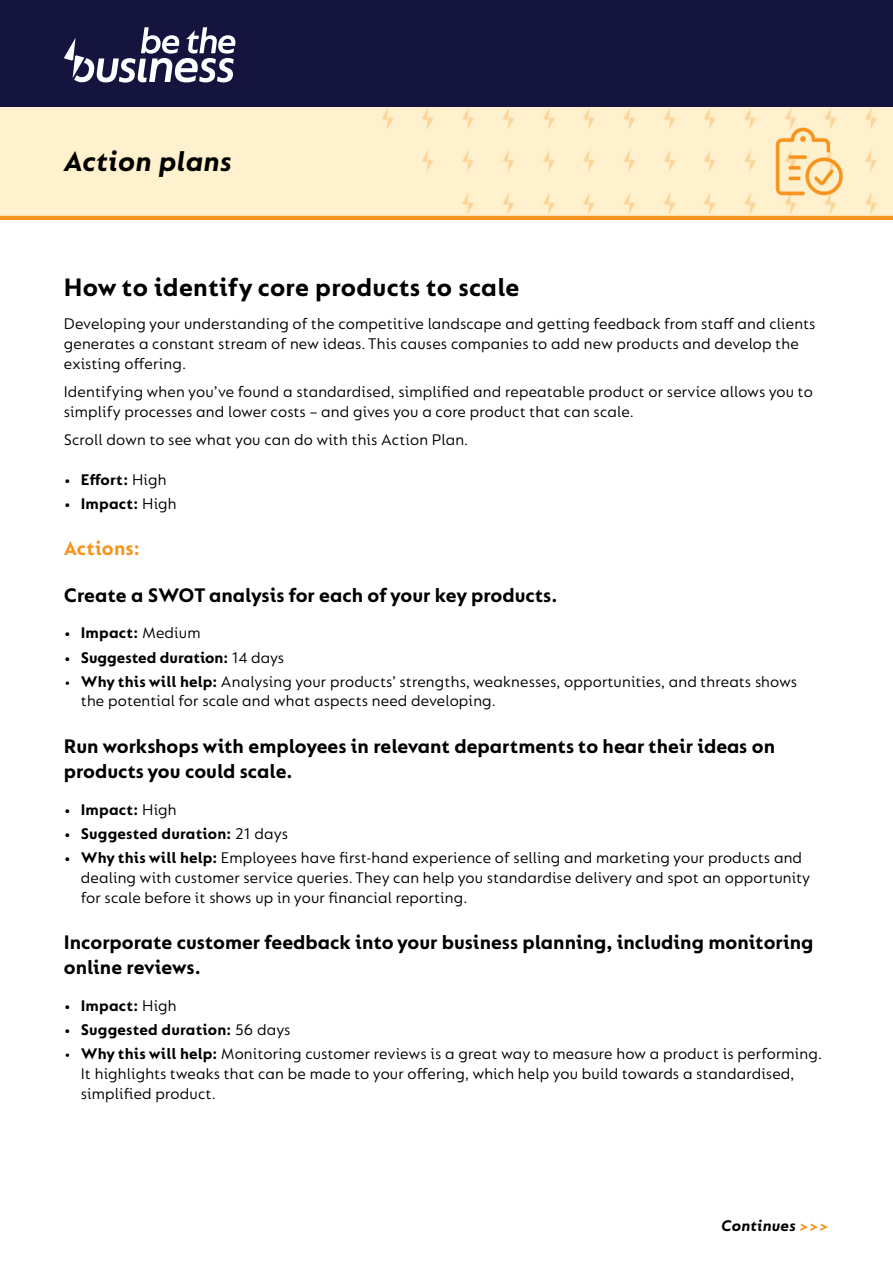
<style>
.page{position:relative;width:893px;height:1263px;background:#fff}
.page>*{position:absolute;margin:0;border:0;box-sizing:border-box;transform-origin:0 0}
.t1{font:italic 700 30px "FS Lucas";letter-spacing:.01em;color:#000}
.t2{font:700 27px "FS Lucas";letter-spacing:.01em;color:#000}
.Subheader{font:700 21px/25.2px "FS Lucas";color:#000}
.Orange_Sub_header{font:700 21px "FS Lucas";letter-spacing:.005em;color:#f7941e}
.Bullets{font:16.5px/19.8px "FS Lucas";letter-spacing:.01em;color:#000}
.Body_Copy{font:16.5px/19.8px "FS Lucas";letter-spacing:.01em;color:#000}
.Bullets-2{font:700 16.5px "FS Lucas";letter-spacing:.01em;color:#000}
.Body_Copy-2{font:italic 700 16.5px "FS Lucas";letter-spacing:.01em;color:#000}
.s1{font-weight:400}
.s2{font-weight:700}
.s3{color:#f7941e}
</style>
<div class="page">
<div style="left:0;top:0;width:893px;height:108px;background:#14143e"></div>
<img style="left:0;top:107px;width:893px;height:112px">
<div style="left:0;top:152px;width:366px;height:49px;background:#fff1cd"></div>
<svg style="left:64px;top:27px;width:171px;height:56px"></svg>
<p class="t1" style="left:64px;top:144px;width:170px">Action plans</p>
<p class="t2" style="left:64px;top:272px;width:457px">How to identify core products to scale</p>
<p class="Body_Copy" style="left:64px;top:313px;width:753px">Developing your understanding of the competitive landscape and getting feedback from staff and clients generates a constant stream of new ideas. This causes companies to add new products and develop the existing offering.</p>
<p class="Body_Copy" style="left:64px;top:381px;width:750px">Identifying when you’ve found a standardised, simplified and repeatable product or service allows you to simplify processes and lower costs – and gives you a core product that can scale.</p>
<p class="Body_Copy" style="left:64px;top:429px;width:406px">Scroll down to see what you can do with this Action Plan.</p>
<p class="Bullets-2" style="left:64px;top:470px;width:104px">• Effort: <span class="s1">High</span></p>
<p class="Bullets-2" style="left:64px;top:494px;width:114px">• Impact: <span class="s1">High</span></p>
<p class="Orange_Sub_header" style="left:64px;top:536px;width:77px">Actions:</p>
<p class="Subheader" style="left:64px;top:582px;width:495px">Create a SWOT analysis for each of your key products.</p>
<p class="Bullets-2" style="left:64px;top:624px;width:138px">• Impact: <span class="s1">Medium</span></p>
<p class="Bullets-2" style="left:64px;top:648px;width:222px">• Suggested duration: <span class="s1">14 days</span></p>
<p class="Bullets" style="left:81px;top:671px;width:718px;text-indent:-17px">• <span class="s2">Why this will help:</span> Analysing your products’ strengths, weaknesses, opportunities, and threats shows the potential for scale and what aspects need developing.</p>
<p class="Subheader" style="left:64px;top:733px;width:713px">Run workshops with employees in relevant departments to hear their ideas on products you could scale.</p>
<p class="Bullets-2" style="left:64px;top:800px;width:114px">• Impact: <span class="s1">High</span></p>
<p class="Bullets-2" style="left:64px;top:824px;width:226px">• Suggested duration: <span class="s1">21 days</span></p>
<p class="Bullets" style="left:81px;top:847px;width:731px;text-indent:-17px"><span class="s2">• Why this will help:</span> Employees have first-hand experience of selling and marketing your products and dealing with customer service queries. They can help you standardise delivery and spot an opportunity for scale before it shows up in your financial reporting.</p>
<p class="Subheader" style="left:64px;top:929px;width:751px">Incorporate customer feedback into your business planning, including monitoring online reviews.</p>
<p class="Bullets-2" style="left:64px;top:996px;width:114px">• Impact: <span class="s1">High</span></p>
<p class="Bullets-2" style="left:64px;top:1020px;width:228px">• Suggested duration: <span class="s1">56 days</span></p>
<p class="Bullets" style="left:81px;top:1043px;width:743px;text-indent:-17px">• <span class="s2">Why this will help:</span> Monitoring customer reviews is a great way to measure how a product is performing.<br>It highlights tweaks that can be made to your offering, which help you build towards a standardised, simplified product.</p>
<p class="Body_Copy-2" style="left:721px;top:1216px;width:109px">Continues <span class="s3">&gt;&gt;&gt;</span></p>
</div>
